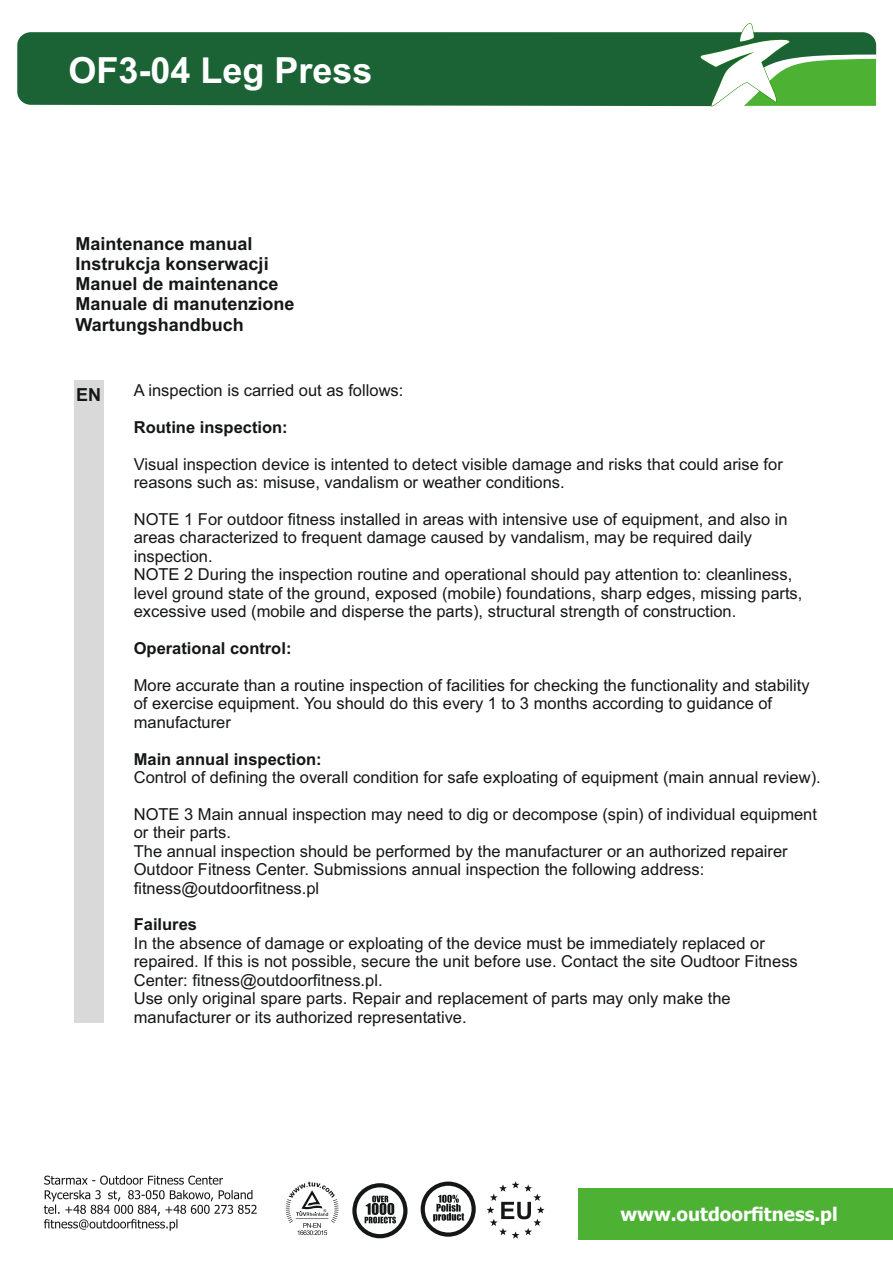
<style>
.page{position:relative;width:893px;height:1263px;background:#fff}
.page>*{position:absolute;margin:0;border:0;box-sizing:border-box;transform-origin:0 0}
.t1{font:700 36px "Arial";color:#fff}
.t2{font:700 18.75px "Tahoma";color:#fff}
.t3{font:700 18px/20.1px "Arial";color:#151616}
.t4{font:16.5px/18.5px "Arial";color:#151616}
.t5{font:700 16.5px "Arial";color:#151616}
</style>
<div class="page">
<div style="left:74px;top:380px;width:29px;height:642px;background:#d9d9da"></div>
<div style="left:17px;top:32px;width:682px;height:74px;background:#1b6335"></div>
<svg style="left:699px;top:23px;width:177px;height:84px"></svg>
<div style="left:579px;top:1188px;width:314px;height:51px;background:#4db133"></div>
<svg style="left:44px;top:1175px;width:213px;height:56px"></svg>
<svg style="left:487px;top:1181px;width:57px;height:57px"></svg>
<svg style="left:285px;top:1181px;width:54px;height:54px"></svg>
<svg style="left:421px;top:1181px;width:55px;height:56px"></svg>
<svg style="left:352px;top:1183px;width:55px;height:55px"></svg>
<h1 class="t1" style="left:68px;top:57px;width:306px">OF3-04 Leg Press</h1>
<p class="t3" style="left:76px;top:235px;width:221px">Maintenance manual<br>Instrukcja konserwacji<br>Manuel de maintenance<br>Manuale di manutenzione<br>Wartungshandbuch</p>
<p class="t3" style="left:76px;top:387px;width:27px">EN</p>
<p class="t4" style="left:134px;top:382px;width:271px">A inspection is carried out as follows:</p>
<p class="t5" style="left:134px;top:421px;width:156px">Routine inspection:</p>
<p class="t4" style="left:134px;top:456px;width:650px">Visual inspection device is intented to detect visible damage and risks that could arise for reasons such as: misuse, vandalism or weather conditions.</p>
<p class="t4" style="left:134px;top:511px;width:670px">NOTE 1 For outdoor fitness installed in areas with intensive use of equipment, and also in areas characterized to frequent damage caused by vandalism, may be required daily inspection.<br>NOTE 2 During the inspection routine and operational should pay attention to: cleanliness, level ground state of the ground, exposed (mobile) foundations, sharp edges, missing parts, excessive used (mobile and disperse the parts), structural strength of construction.</p>
<p class="t5" style="left:134px;top:642px;width:159px">Operational control:</p>
<p class="t4" style="left:134px;top:677px;width:677px">More accurate than a routine inspection of facilities for checking the functionality and stability of exercise equipment. You should do this every 1 to 3 months according to guidance of manufacturer</p>
<p class="t5" style="left:134px;top:752px;width:189px">Main annual inspection:</p>
<p class="t4" style="left:134px;top:769px;width:688px">Control of defining the overall condition for safe exploating of equipment (main annual review).</p>
<p class="t4" style="left:134px;top:806px;width:685px">NOTE 3 Main annual inspection may need to dig or decompose (spin) of individual equipment or their parts.<br>The annual inspection should be performed by the manufacturer or an authorized repairer Outdoor Fitness Center. Submissions annual inspection the following address: fitness@outdoorfitness.pl</p>
<p class="t5" style="left:134px;top:918px;width:65px">Failures</p>
<p class="t4" style="left:134px;top:935px;width:665px">In the absence of damage or exploating of the device must be immediately replaced or repaired. If this is not possible, secure the unit before use. Contact the site Oudtoor Fitness Center: fitness@outdoorfitness.pl.<br>Use only original spare parts. Repair and replacement of parts may only make the manufacturer or its authorized representative.</p>
<p class="t2" style="left:621px;top:1206px;width:219px">www.outdoorfitness.pl</p>
</div>
